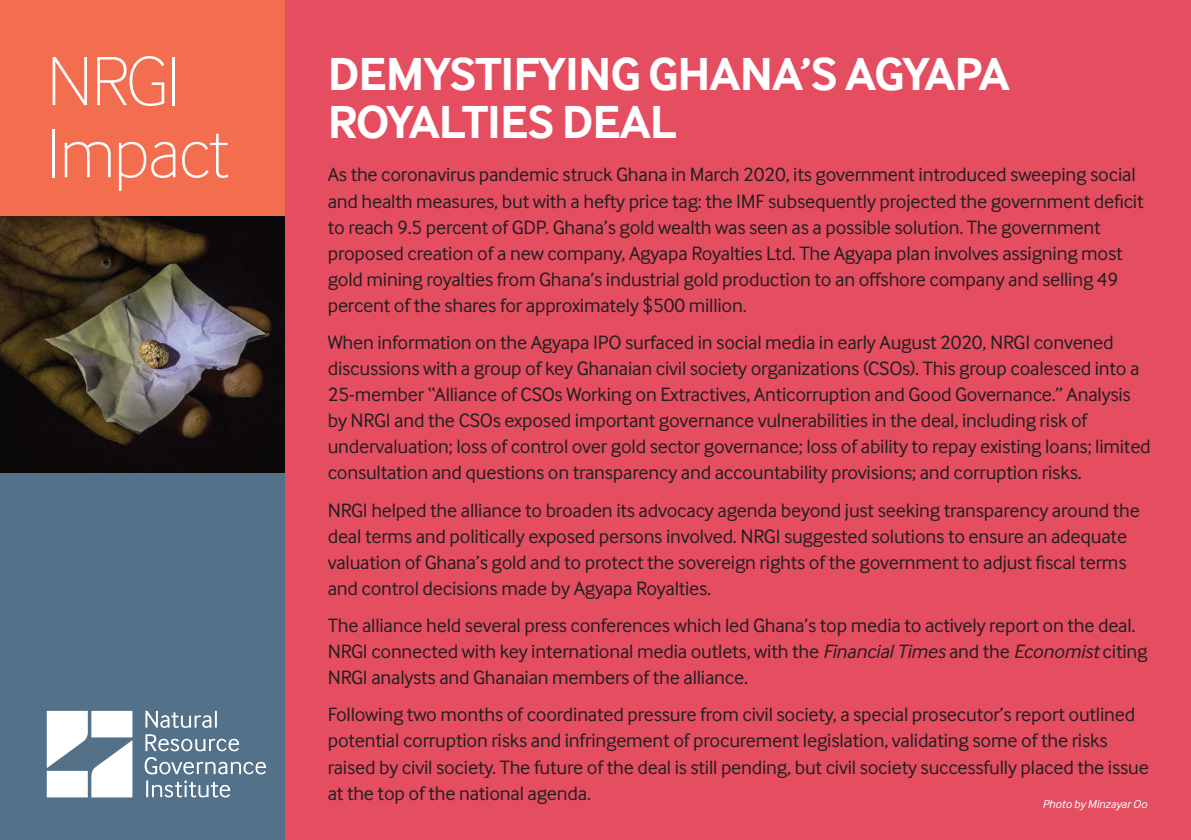
<style>
.page{position:relative;width:1191px;height:840px;background:#fff}
.page>*{position:absolute;margin:0;border:0;box-sizing:border-box;transform-origin:0 0}
.t1{font:100 72px/72px "Inter Face";letter-spacing:-.02em;color:#fff}
.t2{font:700 48px/48px "Inter Face";letter-spacing:-.02em;color:#fff}
.t3{font:20px/26px "Inter Face";letter-spacing:-.01em;color:#231f20}
.t4{font:italic 12px "Inter Face";letter-spacing:-.01em;color:#fff}
.s1{font-style:italic}
</style>
<div class="page">
<div style="left:0;top:0;width:296px;height:839px;background:#537189"></div>
<svg style="left:146px;top:780px;width:84px;height:17px"></svg>
<svg style="left:145px;top:757px;width:121px;height:17px"></svg>
<svg style="left:145px;top:734px;width:94px;height:16px"></svg>
<svg style="left:145px;top:710px;width:72px;height:17px"></svg>
<svg style="left:47px;top:710px;width:85px;height:87px"></svg>
<img style="left:0;top:215px;width:286px;height:257px">
<div style="left:0;top:0;width:296px;height:215px;background:#f36e4e"></div>
<div style="left:286px;top:0;width:905px;height:839px;background:#e54e61"></div>
<h1 class="t1" style="left:47px;top:45px;width:184px">NRGI<br>Impact</h1>
<h2 class="t2" style="left:328px;top:50px;width:683px">DEMYSTIFYING GHANA’S AGYAPA<br>ROYALTIES DEAL</h2>
<p class="t3" style="left:328px;top:161px;width:817px">As the coronavirus pandemic struck Ghana in March 2020, its government introduced sweeping social and health measures, but with a hefty price tag: the IMF subsequently projected the government deficit to reach 9.5 percent of GDP. Ghana’s gold wealth was seen as a possible solution. The government proposed creation of a new company, Agyapa Royalties Ltd. The Agyapa plan involves assigning most gold mining royalties from Ghana’s industrial gold production to an offshore company and selling 49 percent of the shares for approximately $500 million.</p>
<p class="t3" style="left:328px;top:329px;width:824px">When information on the Agyapa IPO surfaced in social media in early August 2020, NRGI convened discussions with a group of key Ghanaian civil society organizations (CSOs). This group coalesced into a 25-member “Alliance of CSOs Working on Extractives, Anticorruption and Good Governance.” Analysis by NRGI and the CSOs exposed important governance vulnerabilities in the deal, including risk of undervaluation; loss of control over gold sector governance; loss of ability to repay existing loans; limited consultation and questions on transparency and accountability provisions; and corruption risks.</p>
<p class="t3" style="left:328px;top:496px;width:813px">NRGI helped the alliance to broaden its advocacy agenda beyond just seeking transparency around the deal terms and politically exposed persons involved. NRGI suggested solutions to ensure an adequate valuation of Ghana’s gold and to protect the sovereign rights of the government to adjust fiscal terms and control decisions made by Agyapa Royalties.</p>
<p class="t3" style="left:328px;top:612px;width:821px">The alliance held several press conferences which led Ghana’s top media to actively report on the deal.<br>NRGI connected with key international media outlets, with the <span class="s1">Financial Times</span> and the <span class="s1">Economist</span> citing<br>NRGI analysts and Ghanaian members of the alliance.</p>
<p class="t3" style="left:328px;top:701px;width:822px">Following two months of coordinated pressure from civil society, a special prosecutor’s report outlined potential corruption risks and infringement of procurement legislation, validating some of the risks raised by civil society. The future of the deal is still pending, but civil society successfully placed the issue at the top of the national agenda.</p>
<p class="t4" style="left:1042px;top:797px;width:106px">Photo by Minzayar Oo</p>
</div>
